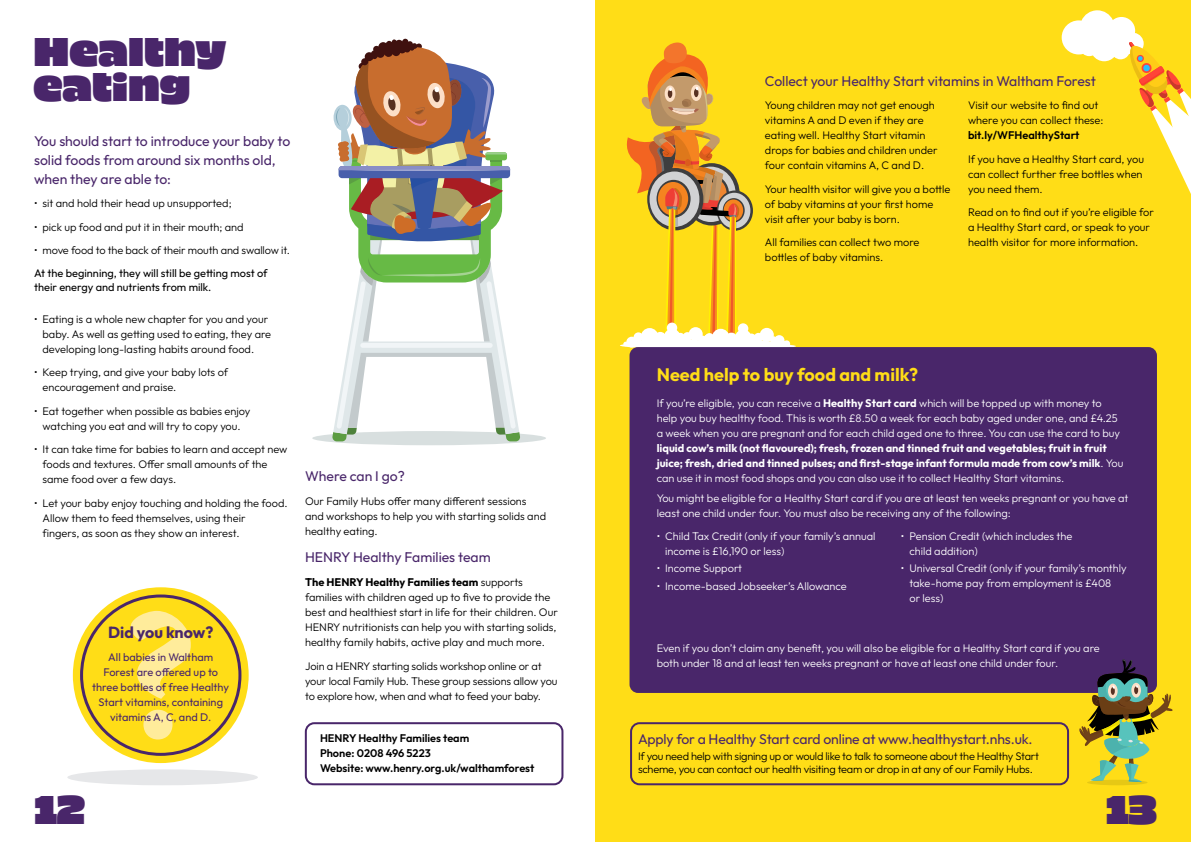
<style>
.page{position:relative;width:1191px;height:842px;background:#fff}
.page>*{position:absolute;margin:0;border:0;box-sizing:border-box;transform-origin:0 0}
.t1{font:40px/35px "Piepie";color:#49266a}
.t2{font:700 18px "Outfit";color:#ffdd17}
.t3{font:700 16px "Outfit";color:#49266a}
.t4{font:14px/19px "Outfit";color:#49266a}
.t5{font:300 11px/15px "Outfit";color:#000}
.t6{font:300 11px/15px "Outfit";color:#fff}
.t7{font:300 11px/13.2px "Outfit";letter-spacing:-.02em;color:#000}
.t8{font:11px/15px "Outfit";color:#49266a;text-align:center}
.t9{font:600 11px/15px "Outfit";color:#000}
.t10{font:11px/14px "Outfit";color:#000}
.s1{font-weight:700}
.s2{font-weight:600}
</style>
<div class="page">
<div style="left:595px;top:0;width:596px;height:842px;background:#ffdd17"></div>
<svg style="left:717px;top:190px;width:36px;height:41px"></svg>
<div style="left:718px;top:193px;width:32px;height:35px;background:#d1d2d4;border-radius:50%"></div>
<svg style="left:723px;top:198px;width:21px;height:24px"></svg>
<div style="left:723px;top:199px;width:20px;height:22px;background:#f58420;border-radius:50%"></div>
<div style="left:620px;top:343px;width:105px;height:5px;background:#fff;border-radius:50%"></div>
<div style="left:735px;top:329px;width:16px;height:17px;background:#fff;border-radius:50%"></div>
<div style="left:738px;top:323px;width:10px;height:11px;background:#fff;border-radius:50%"></div>
<div style="left:746px;top:334px;width:10px;height:9px;background:#fff;border-radius:50%"></div>
<div style="left:759px;top:328px;width:15px;height:14px;background:#fff;border-radius:50%"></div>
<div style="left:754px;top:333px;width:9px;height:9px;background:#fff;border-radius:50%"></div>
<div style="left:770px;top:336px;width:7px;height:7px;background:#fff;border-radius:50%"></div>
<div style="left:774px;top:335px;width:10px;height:11px;background:#fff;border-radius:50%"></div>
<div style="left:783px;top:340px;width:7px;height:7px;background:#fff;border-radius:50%"></div>
<div style="left:691px;top:343px;width:105px;height:6px;background:#fff;border-radius:50%"></div>
<svg style="left:622px;top:43px;width:117px;height:305px"></svg>
<div style="left:705px;top:340px;width:73px;height:8px;background:#fff;border-radius:50%"></div>
<div style="left:305px;top:722px;width:258px;height:63px;border:2px solid #49266a;border-radius:9px"></div>
<svg style="left:312px;top:39px;width:234px;height:406px"></svg>
<div style="left:629px;top:347px;width:528px;height:346px;background:#49266a;border-radius:9px"></div>
<svg style="left:1061px;top:10px;width:130px;height:184px"></svg>
<div style="left:67px;top:769px;width:191px;height:16px;background:#e6e7e9;border-radius:50%"></div>
<div style="left:73px;top:587px;width:176px;height:176px;background:#ffdd17;border-radius:50%"></div>
<svg style="left:80px;top:594px;width:161px;height:162px"></svg>
<div style="left:630px;top:722px;width:439px;height:63px;border:2px solid #49266a;border-radius:9px"></div>
<svg style="left:1079px;top:659px;width:94px;height:126px"></svg>
<p class="t1" style="left:34px;top:31px;width:194px">HEALTHY<br>EATING</p>
<p class="t4" style="left:34px;top:131px;width:258px">You should start to introduce your baby to solid foods from around six months old, when they are able to:</p>
<p class="t5" style="left:34px;top:196px;width:199px">• sit and hold their head up unsupported;</p>
<p class="t5" style="left:34px;top:219px;width:211px">• pick up food and put it in their mouth; and</p>
<p class="t5" style="left:34px;top:243px;width:257px">• move food to the back of their mouth and swallow it.</p>
<p class="t10" style="left:34px;top:266px;width:235px">At the beginning, they will still be getting most of their energy and nutrients from milk.</p>
<p class="t5" style="left:43px;top:311px;width:230px;text-indent:-9px">• Eating is a whole new chapter for you and your baby. As well as getting used to eating, they are developing long-lasting habits around food.</p>
<p class="t5" style="left:43px;top:365px;width:187px;text-indent:-9px">• Keep trying, and give your baby lots of encouragement and praise.</p>
<p class="t5" style="left:34px;top:403px;width:218px;text-align:center">• Eat together when possible as babies enjoy watching you eat and will try to copy you.</p>
<p class="t5" style="left:43px;top:442px;width:246px;text-indent:-9px">• It can take time for babies to learn and accept new foods and textures. Offer small amounts of the same food over a few days.</p>
<p class="t5" style="left:43px;top:495px;width:247px;text-indent:-9px">• Let your baby enjoy touching and holding the food.<br>Allow them to feed themselves, using their<br>fingers, as soon as they show an interest.</p>
<p class="t3" style="left:108px;top:623px;width:107px">Did you know?</p>
<p class="t8" style="left:92px;top:650px;width:139px">All babies in Waltham<br>Forest are offered up to three bottles of free Healthy<br>Start vitamins, containing vitamins A, C, and D.</p>
<p class="t4" style="left:305px;top:467px;width:101px">Where can I go?</p>
<p class="t5" style="left:305px;top:493px;width:242px">Our Family Hubs offer many different sessions and workshops to help you with starting solids and healthy eating.</p>
<p class="t4" style="left:305px;top:548px;width:187px">HENRY Healthy Families team</p>
<p class="t5" style="left:305px;top:574px;width:254px"><span class="s1">The HENRY Healthy Families team</span> supports families with children aged up to five to provide the best and healthiest start in life for their children. Our HENRY nutritionists can help you with starting solids, healthy family habits, active play and much more.</p>
<p class="t5" style="left:305px;top:658px;width:254px">Join a HENRY starting solids workshop online or at your local Family Hub. These group sessions allow you to explore how, when and what to feed your baby.</p>
<p class="t9" style="left:320px;top:731px;width:216px">HENRY Healthy Families team<br>Phone: 0208 496 5223<br>Website: www.henry.org.uk/walthamforest</p>
<p class="t4" style="left:765px;top:71px;width:332px">Collect your Healthy Start vitamins in Waltham Forest</p>
<p class="t5" style="left:765px;top:98px;width:174px">Young children may not get enough vitamins A and D even if they are eating well. Healthy Start vitamin drops for babies and children under four contain vitamins A, C and D.</p>
<p class="t5" style="left:765px;top:181px;width:187px">Your health visitor will give you a bottle of baby vitamins at your first home visit after your baby is born.</p>
<p class="t5" style="left:765px;top:235px;width:156px">All families can collect two more bottles of baby vitamins.</p>
<p class="t5" style="left:968px;top:98px;width:137px">Visit our website to find out where you can collect these: <span class="s2">bit.ly/WFHealthyStart</span></p>
<p class="t5" style="left:968px;top:151px;width:178px">If you have a Healthy Start card, you can collect further free bottles when you need them.</p>
<p class="t5" style="left:968px;top:205px;width:187px">Read on to find out if you’re eligible for a Healthy Start card, or speak to your health visitor for more information.</p>
<p class="t2" style="left:656px;top:365px;width:263px">Need help to buy food and milk?</p>
<p class="t6" style="left:656px;top:395px;width:468px">If you’re eligible, you can receive a <span class="s1">Healthy Start card</span> which will be topped up with money to help you buy healthy food. This is worth £8.50 a week for each baby aged under one, and £4.25 a week when you are pregnant and for each child aged one to three. You can use the card to buy <span class="s1">liquid cow’s milk (not flavoured); fresh, frozen and tinned fruit and vegetables; fruit in fruit juice; fresh, dried and tinned pulses; and first-stage infant formula made from cow’s milk</span>. You can use it in most food shops and you can also use it to collect Healthy Start vitamins.</p>
<p class="t6" style="left:656px;top:491px;width:473px">You might be eligible for a Healthy Start card if you are at least ten weeks pregnant or you have at least one child under four. You must also be receiving any of the following:</p>
<p class="t6" style="left:665px;top:528px;width:212px;text-indent:-9px">• Child Tax Credit (only if your family’s annual income is £16,190 or less)</p>
<p class="t6" style="left:656px;top:561px;width:87px">• Income Support</p>
<p class="t6" style="left:656px;top:579px;width:192px">• Income-based Jobseeker’s Allowance</p>
<p class="t6" style="left:909px;top:528px;width:164px;text-indent:-9px">• Pension Credit (which includes the child addition)</p>
<p class="t6" style="left:909px;top:561px;width:219px;text-indent:-9px">• Universal Credit (only if your family’s monthly take-home pay from employment is £408<br>or less)</p>
<p class="t6" style="left:656px;top:641px;width:444px">Even if you don’t claim any benefit, you will also be eligible for a Healthy Start card if you are both under 18 and at least ten weeks pregnant or have at least one child under four.</p>
<p class="t4" style="left:638px;top:729px;width:396px">Apply for a Healthy Start card online at www.healthystart.nhs.uk.</p>
<p class="t7" style="left:638px;top:749px;width:402px">If you need help with signing up or would like to talk to someone about the Healthy Start scheme, you can contact our health visiting team or drop in at any of our Family Hubs.</p>
<h1 class="t1" style="left:34px;top:788px;width:53px">12</h1>
<h1 class="t1" style="left:1106px;top:788px;width:53px">13</h1>
</div>
